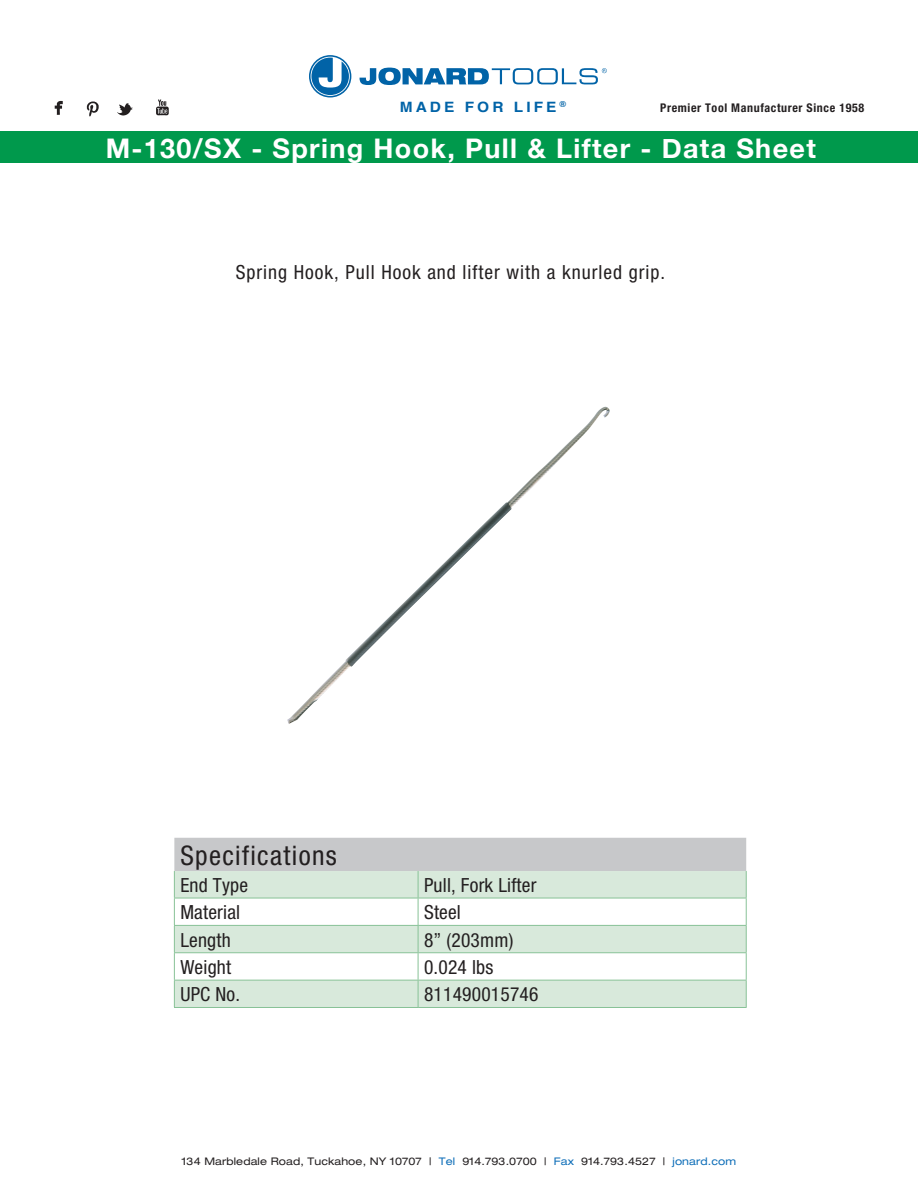
<style>
.page{position:relative;width:918px;height:1188px;background:#fff}
.page>*{position:absolute;margin:0;border:0;box-sizing:border-box;transform-origin:0 0}
.t1{font:700 27px "Helvetica Neue";letter-spacing:.05em;color:#fff}
.t2{font:condensed 27px "Helvetica Neue";letter-spacing:.05em;color:#231f20}
.t3{font:condensed 19.5px "Helvetica Neue";letter-spacing:.01em;color:#231f20}
.t4{font:condensed 19.5px "Helvetica Neue";letter-spacing:.05em;color:#231f20}
.t5{font:700 14.25px "Helvetica";letter-spacing:.2em;color:#0163a7;scale:1.08 1}
.t6{font:700 condensed 12px "Helvetica Neue";letter-spacing:.05em;color:#231f20}
.t7{font:expanded 10.5px "Helvetica Neue";letter-spacing:.01em;color:#231f20}
.s1{color:#0e6eb8}
</style>
<div class="page">
<svg style="left:360px;top:68px;width:247px;height:17px"></svg>
<svg style="left:309px;top:55px;width:42px;height:43px"></svg>
<img style="left:54px;top:99px;width:115px;height:18px">
<div style="left:0;top:131px;width:918px;height:32px;background:#00994c"></div>
<svg style="left:174px;top:838px;width:573px;height:169px"></svg>
<hr style="left:174px;top:1007px;width:244px;height:1px;background:#88c297">
<hr style="left:418px;top:1007px;width:329px;height:1px;background:#88c297">
<img style="left:287px;top:407px;width:323px;height:317px">
<p class="t5" style="left:400px;top:95px;width:155px">MADE FOR LIFE <sup>®</sup></p>
<p class="t6" style="left:660px;top:101px;width:205px">Premier Tool Manufacturer Since 1958</p>
<h1 class="t1" style="left:106px;top:127px;width:712px">M-130/SX - Spring Hook, Pull &amp; Lifter - Data Sheet</h1>
<p class="t4" style="left:236px;top:261px;width:431px">Spring Hook, Pull Hook and lifter with a knurled grip.</p>
<h1 class="t2" style="left:180px;top:840px;width:158px">Specifications</h1>
<p class="t3" style="left:180px;top:874px;width:69px">End Type</p>
<p class="t3" style="left:424px;top:874px;width:114px">Pull, Fork Lifter</p>
<p class="t3" style="left:180px;top:901px;width:61px">Material</p>
<p class="t3" style="left:424px;top:901px;width:38px">Steel</p>
<p class="t3" style="left:180px;top:929px;width:52px">Length</p>
<p class="t3" style="left:424px;top:929px;width:91px">8” (203mm)</p>
<p class="t3" style="left:180px;top:956px;width:52px">Weight</p>
<p class="t3" style="left:424px;top:956px;width:71px">0.024 lbs</p>
<p class="t3" style="left:180px;top:983px;width:61px">UPC No.</p>
<p class="t3" style="left:424px;top:983px;width:116px">811490015746</p>
<p class="t7" style="left:182px;top:1154px;width:556px">134 Marbledale Road, Tuckahoe, NY 10707 | <span class="s1">Tel</span> 914.793.0700 | <span class="s1">Fax</span> 914.793.4527 | <span class="s1">jonard.com</span></p>
</div>
